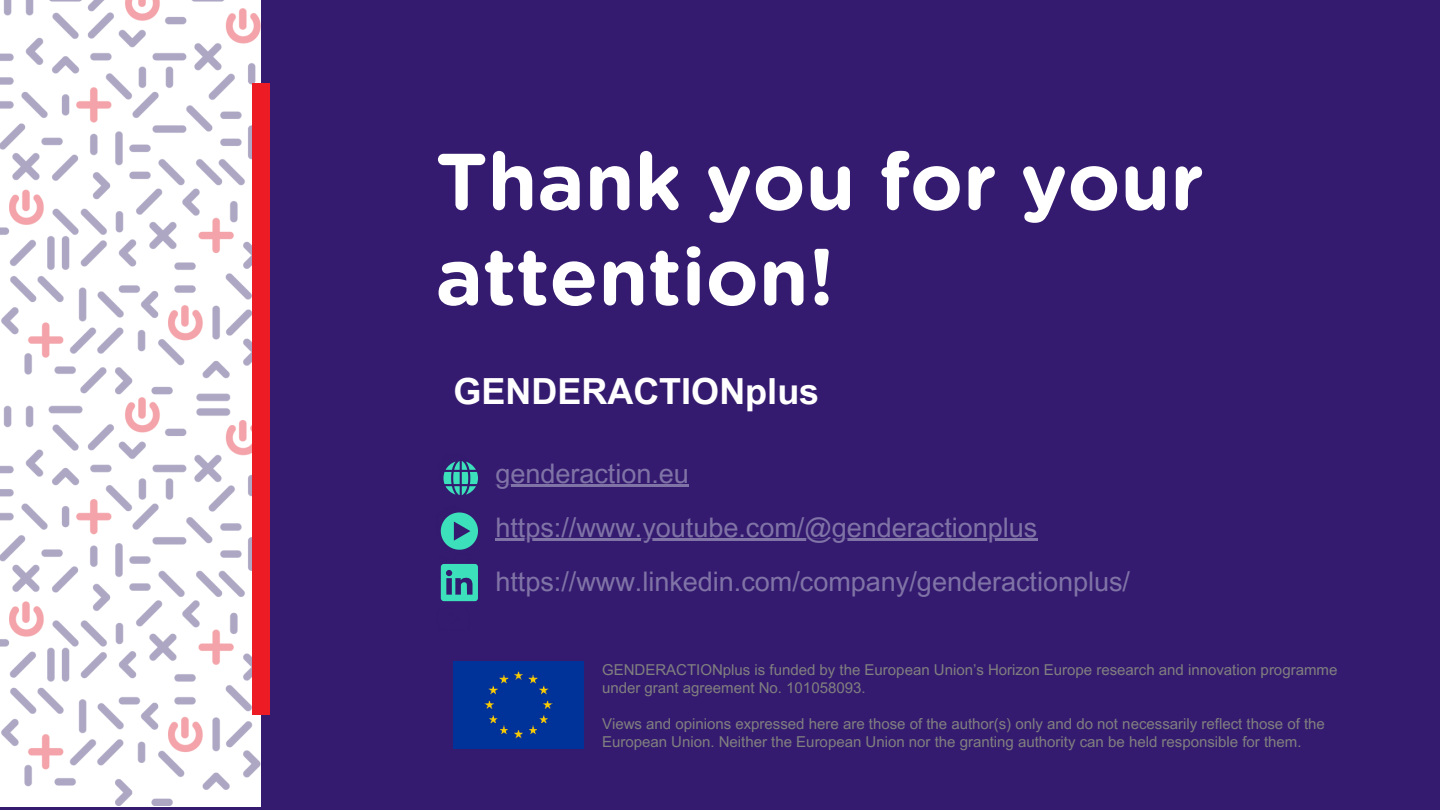
<style>
.page{position:relative;width:1440px;height:810px;background:#351b6f}
.page>*{position:absolute;margin:0;border:0;box-sizing:border-box;transform-origin:0 0}
.t1{font:700 80px/95.2px "Gotham Rounded";color:#fff}
.t2{font:700 36px "Arial MT Pro";color:#fff}
.t3{font:27px/54px "Arial MT Pro";color:#8074a7}
.t4{font:15px/18px "Arial MT Pro";color:#808080}
</style>
<div class="page">
<div style="left:453px;top:662px;width:130px;height:86px;background:#039"></div>
<img style="left:0;top:0;width:260px;height:806px">
<div style="left:252px;top:84px;width:17px;height:631px;background:#ed1c24"></div>
<img style="left:440px;top:566px;width:1px;height:13px">
<svg style="left:441px;top:564px;width:37px;height:37px"></svg>
<svg style="left:441px;top:512px;width:37px;height:38px"></svg>
<svg style="left:443px;top:461px;width:35px;height:34px"></svg>
<hr style="left:495px;top:485px;width:194px;height:2px;background:#8074a7">
<hr style="left:495px;top:539px;width:543px;height:2px;background:#8074a7">
<p class="t1" style="left:436px;top:138px;width:770px">Thank you for your attention!</p>
<h1 class="t2" style="left:453px;top:378px;width:368px">GENDERACTIONplus</h1>
<p class="t3" style="left:495px;top:450px;width:195px">genderaction.eu</p>
<p class="t3" style="left:495px;top:504px;width:636px">https://www.youtube.com/@genderactionplus https://www.linkedin.com/company/genderactionplus/</p>
<h2 class="t4" style="left:602px;top:663px;width:737px">GENDERACTIONplus is funded by the European Union’s Horizon Europe research and innovation programme under grant agreement No. 101058093.</h2>
<p class="t4" style="left:602px;top:717px;width:724px">Views and opinions expressed here are those of the author(s) only and do not necessarily reflect those of the<br>European Union. Neither the European Union nor the granting authority can be held responsible for them.</p>
</div>
